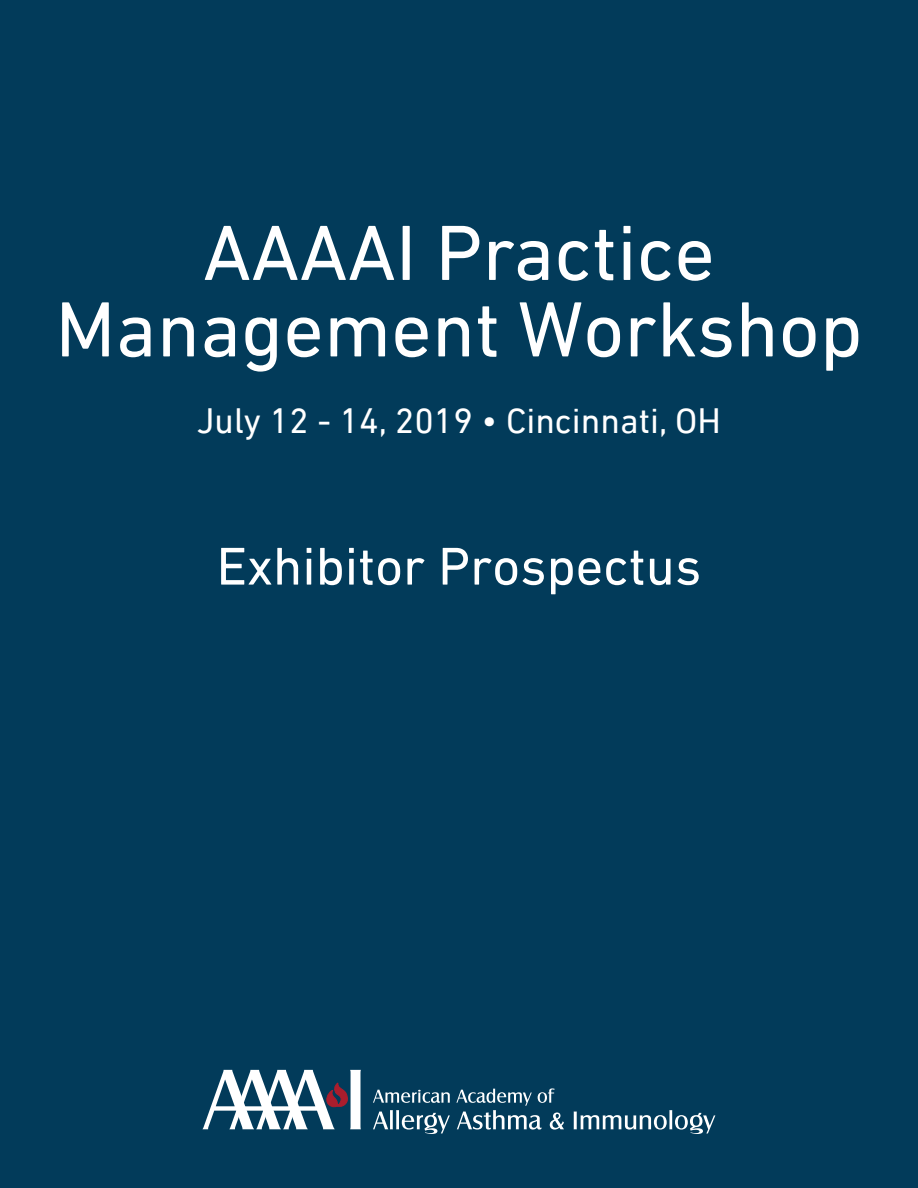
<style>
.page{position:relative;width:918px;height:1188px;background:#023b5a}
.page>*{position:absolute;margin:0;border:0;box-sizing:border-box;transform-origin:0 0}
.t1{font:79.5px/76.5px "DIN Next LT Pro";color:#fff;text-align:center}
.t2{font:54px "DIN Next LT Pro";color:#fff}
.t3{font:36px "DIN Next LT Pro";color:#fff}
</style>
<div class="page">
<svg style="left:373px;top:1090px;width:77px;height:13px"></svg>
<svg style="left:373px;top:1110px;width:77px;height:24px"></svg>
<svg style="left:456px;top:1088px;width:108px;height:42px"></svg>
<svg style="left:574px;top:1110px;width:141px;height:24px"></svg>
<svg style="left:202px;top:1070px;width:159px;height:59px"></svg>
<p class="t1" style="left:55px;top:214px;width:809px">AAAAI Practice<br>Management Workshop</p>
<p class="t3" style="left:197px;top:400px;width:526px">July 12 - 14, 2019 • Cincinnati, OH</p>
<p class="t2" style="left:217px;top:535px;width:486px">Exhibitor Prospectus</p>
</div>
